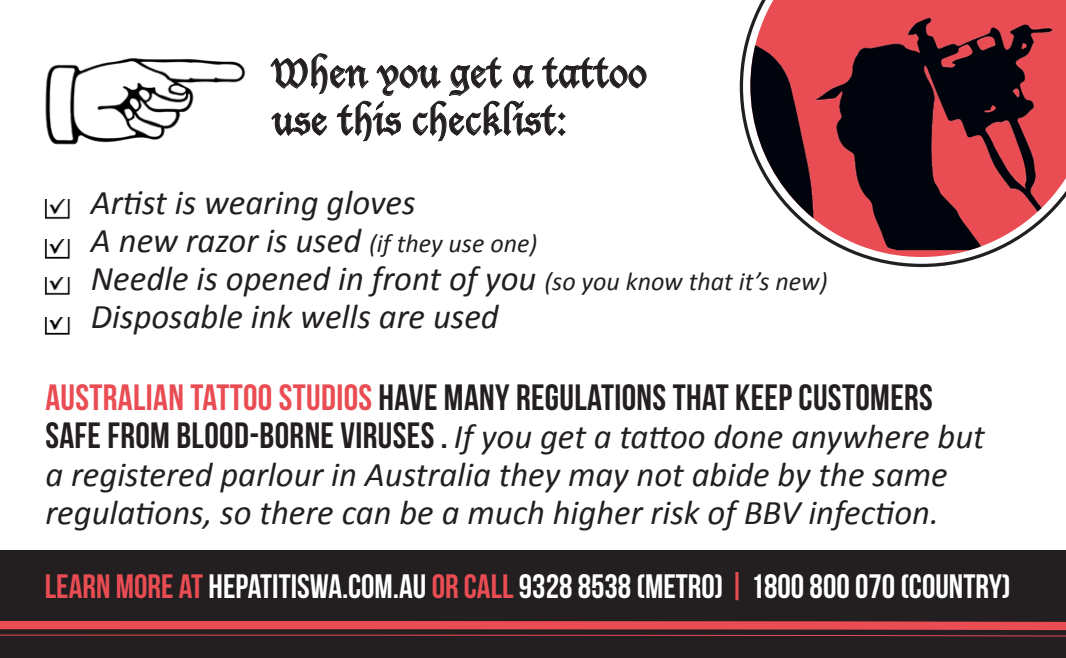
<style>
.page{position:relative;width:1066px;height:658px;background:#fff}
.page>*{position:absolute;margin:0;border:0;box-sizing:border-box;transform-origin:0 0}
.t1{font:39.2px "Lucida Blackletter";color:#231f20}
.t2{font:36.4px "Bebas Neue";letter-spacing:.01em;color:#231f20}
.t3{font:italic 34.8px/38px "Calibri";color:#231f20}
.t4{font:34px "Bebas Neue";color:#fff}
.s1{font-size:26px}
.s2{color:#e94c53}
.s3{font-family:"Bebas Neue";font-style:normal;font-size:36.4px}
</style>
<div class="page">
<svg style="left:271px;top:54px;width:375px;height:87px"></svg>
<div style="left:558px;top:113px;width:7px;height:7px;border:1px solid #231f20;border-radius:50%"></div>
<div style="left:558px;top:128px;width:7px;height:7px;border:1px solid #231f20;border-radius:50%"></div>
<img style="left:45px;top:199px;width:26px;height:20px">
<img style="left:45px;top:239px;width:26px;height:20px">
<img style="left:45px;top:277px;width:26px;height:18px">
<img style="left:45px;top:317px;width:26px;height:18px">
<svg style="left:740px;top:0;width:326px;height:267px"></svg>
<img style="left:45px;top:58px;width:201px;height:87px">
<div style="left:0;top:550px;width:1066px;height:108px;background:#231f20"></div>
<div style="left:1056px;top:0;width:10px;height:12px;background:#e94c53"></div>
<svg style="left:0;top:621px;width:1066px;height:16px"></svg>
<p class="t1" style="left:272px;top:50px;width:376px">When you get a tattoo</p>
<p class="t1" style="left:272px;top:97px;width:296px">use this checklist:</p>
<p class="t3" style="left:91px;top:182px;width:326px">Artist is wearing gloves</p>
<p class="t3" style="left:91px;top:220px;width:448px">A new razor is used <span class="s1">(if they use one)</span></p>
<p class="t3" style="left:91px;top:258px;width:738px">Needle is opened in front of you <span class="s1">(so you know that it’s new)</span></p>
<p class="t3" style="left:91px;top:296px;width:409px">Disposable ink wells are used</p>
<p class="t2" style="left:45px;top:377px;width:889px"><span class="s2">AUSTRALIAN TATTOO STUDIOS</span> HAVE MANY REGULATIONS THAT KEEP CUSTOMERS</p>
<p class="t3" style="left:45px;top:416px;width:941px"><span class="s3">SAFE FROM BLOOD-BORNE VIRUSES .</span> If you get a tattoo done anywhere but a registered parlour in Australia they may not abide by the same regulations, so there can be a much higher risk of BBV infection.</p>
<p class="t4" style="left:45px;top:568px;width:967px"><span class="s2">LEARN MORE AT</span> HEPATITISWA.COM.AU <span class="s2">OR CALL</span> 9328 8538 (METRO) <span class="s2">|</span> 1800 800 070 (COUNTRY)</p>
</div>
